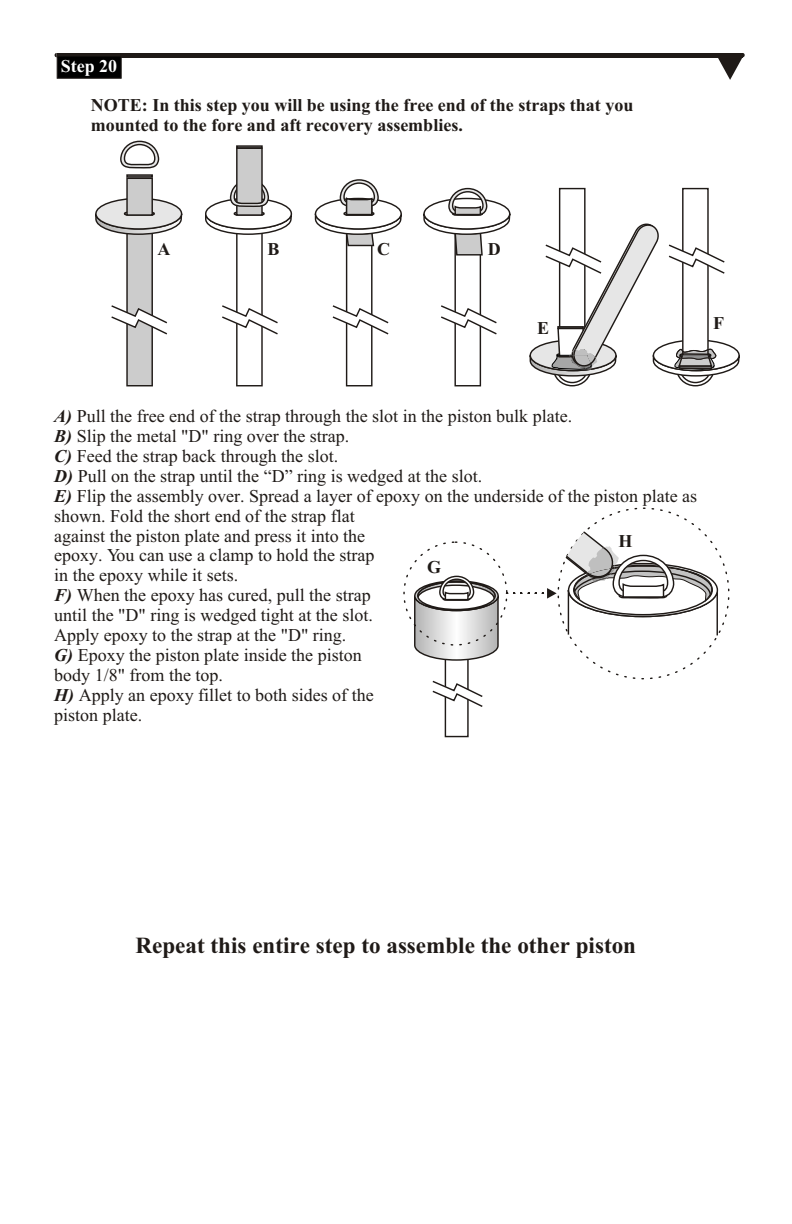
<style>
.page{position:relative;width:792px;height:1224px;background:#fff}
.page>*{position:absolute;margin:0;border:0;box-sizing:border-box;transform-origin:0 0}
.t1{font:700 23.2px "Times New Roman";color:#1f1a17}
.t2{font:18px/20px "Times New Roman";color:#1f1a17}
.t3{font:700 18px/20px "Times New Roman";color:#1f1a17}
.t4{font:700 18px "Times New Roman";color:#fff}
.s1{font-weight:700;font-style:italic}
</style>
<div class="page">
<div style="left:126px;top:231px;width:27px;height:155px;background:#ccc;border:1px solid #1f1a17"></div>
<svg style="left:111px;top:304px;width:56px;height:32px"></svg>
<svg style="left:95px;top:140px;width:88px;height:96px"></svg>
<div style="left:236px;top:231px;width:27px;height:155px;background:#fff;border:1px solid #1f1a17"></div>
<svg style="left:222px;top:304px;width:56px;height:32px"></svg>
<svg style="left:236px;top:145px;width:27px;height:2px"></svg>
<svg style="left:205px;top:147px;width:88px;height:89px"></svg>
<div style="left:346px;top:231px;width:27px;height:155px;background:#fff;border:1px solid #1f1a17"></div>
<svg style="left:332px;top:304px;width:57px;height:32px"></svg>
<svg style="left:314px;top:179px;width:88px;height:68px"></svg>
<div style="left:454px;top:231px;width:27px;height:155px;background:#fff;border:1px solid #1f1a17"></div>
<svg style="left:441px;top:304px;width:56px;height:32px"></svg>
<svg style="left:423px;top:187px;width:88px;height:69px"></svg>
<div style="left:682px;top:188px;width:27px;height:169px;background:#fff;border:1px solid #1f1a17"></div>
<div style="left:559px;top:188px;width:27px;height:169px;background:#fff;border:1px solid #1f1a17"></div>
<div style="left:445px;top:615px;width:24px;height:122px;background:#fff;border:1px solid #1f1a17"></div>
<svg style="left:432px;top:679px;width:51px;height:29px"></svg>
<svg style="left:413px;top:559px;width:87px;height:102px"></svg>
<svg style="left:529px;top:223px;width:211px;height:164px"></svg>
<svg style="left:506px;top:530px;width:224px;height:135px"></svg>
<hr style="left:57px;top:53px;width:686px;height:4px;background:#1f1a17">
<svg style="left:718px;top:53px;width:27px;height:27px"></svg>
<div style="left:57px;top:56px;width:64px;height:22px;background:#000;border:1px solid #1f1a17"></div>
<p class="t4" style="left:61px;top:60px;width:58px">Step 20</p>
<p class="t3" style="left:91px;top:97px;width:544px">NOTE: In this step you will be using the free end of the straps that you mounted to the fore and aft recovery assemblies.</p>
<p class="t3" style="left:157px;top:241px;width:14px">A</p>
<p class="t3" style="left:267px;top:241px;width:14px">B</p>
<p class="t3" style="left:377px;top:241px;width:14px">C</p>
<p class="t3" style="left:488px;top:241px;width:14px">D</p>
<p class="t3" style="left:537px;top:319px;width:14px">E</p>
<p class="t3" style="left:713px;top:315px;width:12px">F</p>
<p class="t2" style="left:54px;top:408px;width:644px"><span class="s1">A)</span> Pull the free end of the strap through the slot in the piston bulk plate.<br><span class="s1">B)</span> Slip the metal "D" ring over the strap.<br><span class="s1">C)</span> Feed the strap back through the slot.<br><span class="s1">D)</span> Pull on the strap until the “D” ring is wedged at the slot.<br><span class="s1">E)</span> Flip the assembly over. Spread a layer of epoxy on the underside of the piston plate as shown. Fold the short end of the strap flat<br>against the piston plate and press it into the<br>epoxy. You can use a clamp to hold the strap<br>in the epoxy while it sets.<br><span class="s1">F)</span> When the epoxy has cured, pull the strap<br>until the "D" ring is wedged tight at the slot.<br>Apply epoxy to the strap at the "D" ring.<br><span class="s1">G)</span> Epoxy the piston plate inside the piston<br>body 1/8" from the top.<br><span class="s1">H)</span> Apply an epoxy fillet to both sides of the<br>piston plate.</p>
<p class="t3" style="left:618px;top:533px;width:16px">H</p>
<p class="t3" style="left:427px;top:558px;width:16px">G</p>
<p class="t1" style="left:136px;top:937px;width:502px">Repeat this entire step to assemble the other piston</p>
</div>
